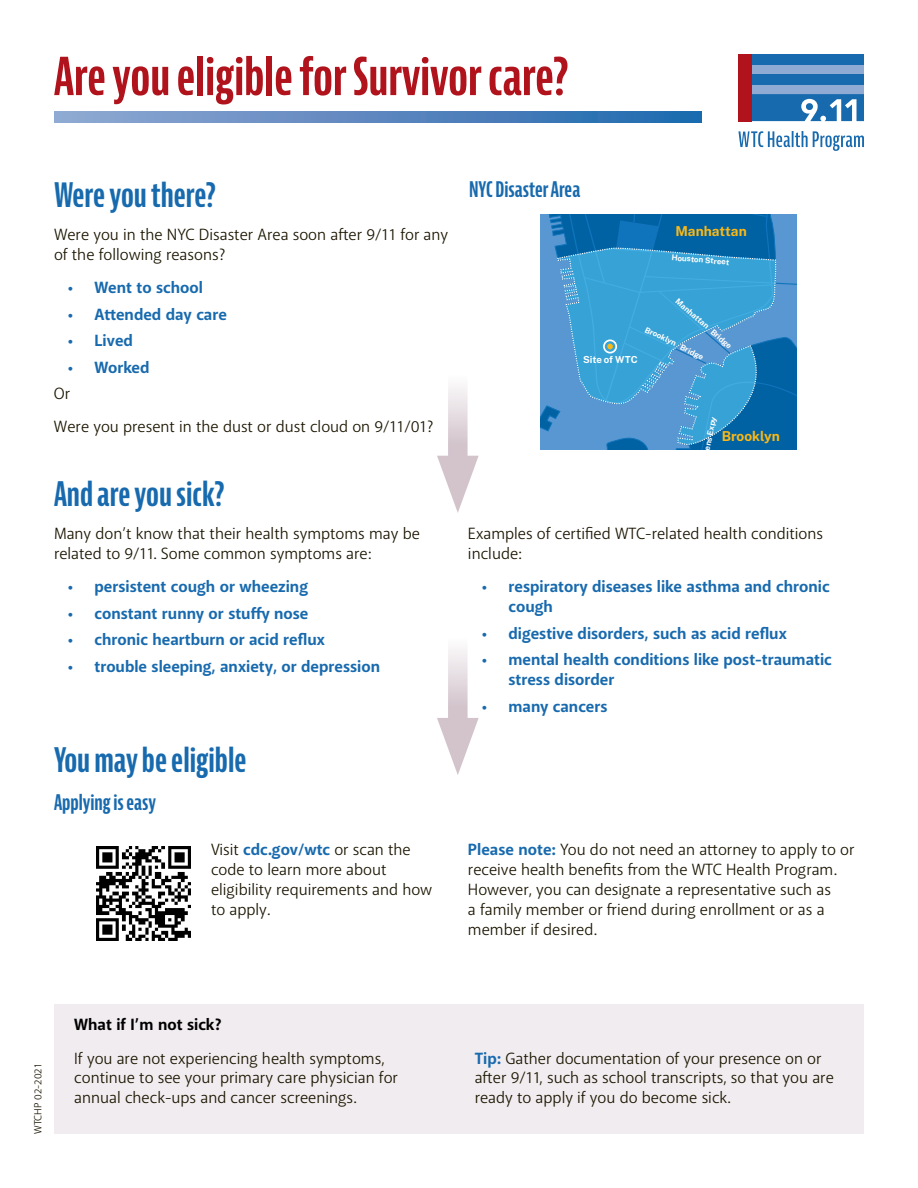
<style>
.page{position:relative;width:918px;height:1188px;background:#fff}
.page>*{position:absolute;margin:0;border:0;box-sizing:border-box;transform-origin:0 0}
.t1{font:700 extra-condensed 51px "Bernina Sans";color:#b0131c}
.Header_1{font:700 extra-condensed 33px "Bernina Sans";color:#186aae}
.Header_2{font:700 extra-condensed 21px "Bernina Sans";color:#186aae}
.H3{font:700 extra-condensed 21px "Bernina Sans";color:#186aae}
.body_text{font:16.5px/19.8px "Akagi Pro";color:#1b1500}
.Bullets_Bold_Blue{font:700 16.5px/19.8px "Akagi Pro";color:#186aae}
.body_text_green_back{font:16.5px/19.8px "Akagi Pro";color:#1b1500}
.body_text_indented{font:16.5px/19.8px "Akagi Pro";color:#1b1500}
.H4{font:700 16.5px "Akagi Pro";color:#000}
.t2{font:700 13.65px "Public Sans";color:#fcb814}
.t3{font:10.5px "Akagi Pro";color:#1b1500}
.t4{font:700 9.75px "Public Sans";color:#fff}
.t5{font:700 7.95px "Public Sans";color:#fff}
.s1{font-weight:700;color:#186aae}
</style>
<div class="page">
<div style="left:738px;top:54px;width:126px;height:40px;background:#8fabd3"></div>
<div style="left:752px;top:74px;width:112px;height:10px;background:#186aae"></div>
<div style="left:752px;top:54px;width:112px;height:10px;background:#186aae"></div>
<svg style="left:752px;top:94px;width:112px;height:27px;background:#3d81ba"></svg>
<div style="left:738px;top:54px;width:14px;height:67px;background:#b0131c"></div>
<svg style="left:738px;top:131px;width:126px;height:20px"></svg>
<svg style="left:54px;top:111px;width:648px;height:11px;background:#5987bf"></svg>
<svg style="left:540px;top:214px;width:256px;height:236px;background:#3690c8"></svg>
<img style="left:96px;top:847px;width:94px;height:94px">
<svg style="left:448px;top:387px;width:20px;height:69px"></svg>
<svg style="left:437px;top:456px;width:42px;height:57px"></svg>
<svg style="left:448px;top:649px;width:20px;height:69px"></svg>
<svg style="left:437px;top:718px;width:42px;height:57px"></svg>
<div style="left:54px;top:1004px;width:810px;height:57px;background:#f1ecef"></div>
<div style="left:54px;top:1038px;width:409px;height:96px;background:#f1ecef"></div>
<div style="left:455px;top:1038px;width:409px;height:96px;background:#f1ecef"></div>
<h1 class="t1" style="left:54px;top:47px;width:516px">Are you eligible for Survivor care?</h1>
<h1 class="Header_1" style="left:54px;top:176px;width:164px">Were you there?</h1>
<p class="body_text" style="left:54px;top:225px;width:396px">Were you in the NYC Disaster Area soon after 9/11 for any of the following reasons?</p>
<p class="Bullets_Bold_Blue" style="left:68px;top:278px;width:137px">• Went to school</p>
<p class="Bullets_Bold_Blue" style="left:68px;top:304px;width:161px">• Attended day care</p>
<p class="Bullets_Bold_Blue" style="left:68px;top:331px;width:67px">• Lived</p>
<p class="Bullets_Bold_Blue" style="left:68px;top:358px;width:84px">• Worked</p>
<p class="body_text" style="left:54px;top:384px;width:18px">Or</p>
<p class="body_text" style="left:54px;top:417px;width:381px">Were you present in the dust or dust cloud on 9/11/01?</p>
<h1 class="Header_1" style="left:54px;top:475px;width:172px">And are you sick?</h1>
<p class="body_text" style="left:54px;top:524px;width:367px">Many don’t know that their health symptoms may be related to 9/11. Some common symptoms are:</p>
<p class="Bullets_Bold_Blue" style="left:68px;top:577px;width:242px">• persistent cough or wheezing</p>
<p class="Bullets_Bold_Blue" style="left:68px;top:604px;width:242px">• constant runny or stuffy nose</p>
<p class="Bullets_Bold_Blue" style="left:68px;top:630px;width:259px">• chronic heartburn or acid reflux</p>
<p class="Bullets_Bold_Blue" style="left:68px;top:657px;width:314px">• trouble sleeping, anxiety, or depression</p>
<h2 class="Header_2" style="left:469px;top:177px;width:113px">NYC Disaster Area</h2>
<p class="t2" style="left:675px;top:222px;width:73px">Manhattan</p>
<p class="t5" style="left:672px;top:251px;width:59px;rotate:5deg">Houston Street</p>
<p class="t5" style="left:680px;top:296px;width:73px;rotate:41deg">Manhattan Bridge</p>
<p class="t5" style="left:648px;top:324px;width:66px;rotate:26deg">Brooklyn Bridge</p>
<p class="t4" style="left:583px;top:353px;width:56px">Site of WTC</p>
<p class="t2" style="left:722px;top:426px;width:60px">Brooklyn</p>
<p class="body_text" style="left:468px;top:524px;width:357px">Examples of certified WTC-related health conditions include:</p>
<p class="Bullets_Bold_Blue" style="left:508px;top:577px;width:323px;text-indent:-27px">• respiratory diseases like asthma and chronic cough</p>
<p class="Bullets_Bold_Blue" style="left:482px;top:624px;width:307px">• digestive disorders, such as acid reflux</p>
<p class="Bullets_Bold_Blue" style="left:508px;top:650px;width:325px;text-indent:-27px">• mental health conditions like post-traumatic stress disorder</p>
<p class="Bullets_Bold_Blue" style="left:482px;top:697px;width:128px">• many cancers</p>
<h1 class="Header_1" style="left:54px;top:741px;width:194px">You may be eligible</h1>
<h2 class="H3" style="left:54px;top:791px;width:103px">Applying is easy</h2>
<p class="body_text" style="left:211px;top:840px;width:223px">Visit <span class="s1">cdc.gov/wtc</span> or scan the code to learn more about eligibility requirements and how to apply.</p>
<p class="body_text_indented" style="left:468px;top:840px;width:388px"><span class="s1">Please note:</span> You do not need an attorney to apply to or receive health benefits from the WTC Health Program.<br>However, you can designate a representative such as<br>a family member or friend during enrollment or as a member if desired.</p>
<p class="t3" style="left:32px;top:1134px;width:72px;rotate:-90deg">WTCHP 02-2021</p>
<h3 class="H4" style="left:74px;top:1015px;width:149px">What if I’m not sick?</h3>
<p class="body_text_green_back" style="left:74px;top:1048px;width:325px">If you are not experiencing health symptoms, continue to see your primary care physician for annual check-ups and cancer screenings.</p>
<p class="body_text_green_back" style="left:475px;top:1048px;width:361px"><span class="s1">Tip:</span> Gather documentation of your presence on or after 9/11, such as school transcripts, so that you are ready to apply if you do become sick.</p>
</div>
